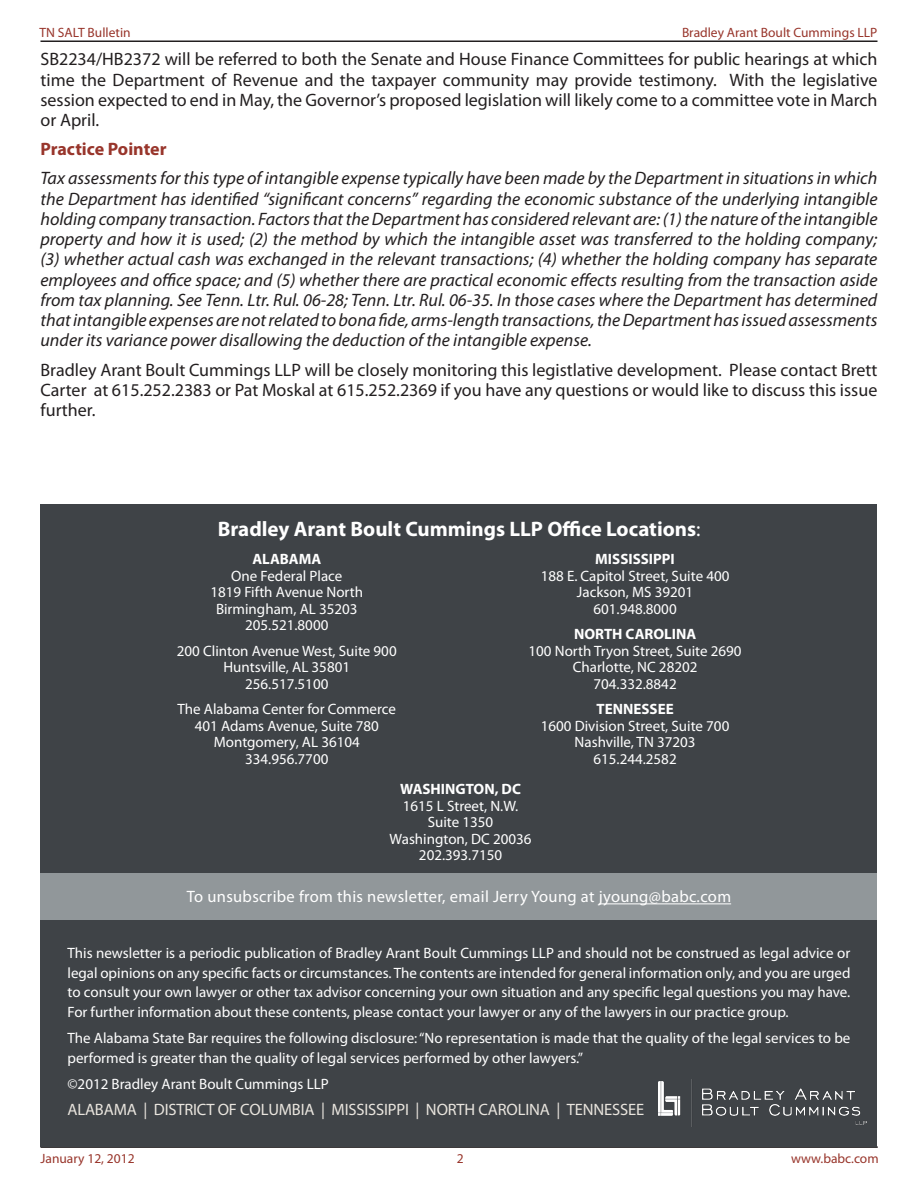
<style>
.page{position:relative;width:918px;height:1188px;background:#fff}
.page>*{position:absolute;margin:0;border:0;box-sizing:border-box;transform-origin:0 0}
.t1{font:700 21px "Myriad Pro";color:#fff}
.t2{font:italic 18px/20.2px "Myriad Pro";color:#231f20;text-align:justify}
.t3{font:18px/20.2px "Myriad Pro";color:#231f20;text-align:justify}
.t4{font:700 18px "Myriad Pro";color:#98352b}
.t5{font:16.5px "Myriad Pro";letter-spacing:.02em;color:#fff}
.t6{font:16.5px "Myriad Pro";letter-spacing:-.01em;color:#e9e5de}
.t7{font:15px/19.5px "Myriad Pro";color:#fff;text-align:justify}
.t8{font:700 15px "Myriad Pro";color:#fff}
.t9{font:13.5px "Myriad Pro";color:#98352b}
.s1{font-weight:400}
</style>
<div class="page">
<div style="left:40px;top:872px;width:838px;height:48px;background:#91979a"></div>
<hr style="left:599px;top:903px;width:132px;height:1px;background:#fff">
<hr style="left:40px;top:40px;width:838px;height:2px;background:#231f20">
<hr style="left:40px;top:1146px;width:838px;height:2px;background:#231f20">
<div style="left:40px;top:920px;width:838px;height:226px;background:#3f4347"></div>
<img style="left:659px;top:1079px;width:207px;height:47px">
<div style="left:40px;top:504px;width:838px;height:368px;background:#3f4347"></div>
<p class="t9" style="left:40px;top:24px;width:93px">TN SALT Bulletin</p>
<p class="t9" style="left:682px;top:24px;width:197px">Bradley Arant Boult Cummings LLP</p>
<p class="t3" style="left:40px;top:49px;width:839px">SB2234/HB2372 will be referred to both the Senate and House Finance Committees for public hearings at which time the Department of Revenue and the taxpayer community may provide testimony. With the legislative session expected to end in May, the Governor’s proposed legislation will likely come to a committee vote in March or April.</p>
<p class="t4" style="left:40px;top:137px;width:128px">Practice Pointer</p>
<p class="t2" style="left:40px;top:168px;width:839px">Tax assessments for this type of intangible expense typically have been made by the Department in situations in which the Department has identified “significant concerns” regarding the economic substance of the underlying intangible holding company transaction. Factors that the Department has considered relevant are: (1) the nature of the intangible property and how it is used; (2) the method by which the intangible asset was transferred to the holding company; (3) whether actual cash was exchanged in the relevant transactions; (4) whether the holding company has separate employees and office space; and (5) whether there are practical economic effects resulting from the transaction aside from tax planning. See Tenn. Ltr. Rul. 06-28; Tenn. Ltr. Rul. 06-35. In those cases where the Department has determined that intangible expenses are not related to bona fide, arms-length transactions, the Department has issued assessments under its variance power disallowing the deduction of the intangible expense.</p>
<p class="t3" style="left:40px;top:359px;width:838px">Bradley Arant Boult Cummings LLP will be closely monitoring this legistlative development. Please contact Brett Carter at 615.252.2383 or Pat Moskal at 615.252.2369 if you have any questions or would like to discuss this issue further.</p>
<p class="t1" style="left:218px;top:515px;width:484px">Bradley Arant Boult Cummings LLP Office Locations<span class="s1">:</span></p>
<p class="t8" style="left:252px;top:550px;width:70px">ALABAMA</p>
<p class="t7" style="left:231px;top:566px;width:113px">One Federal Place</p>
<p class="t7" style="left:210px;top:582px;width:154px">1819 Fifth Avenue North</p>
<p class="t7" style="left:216px;top:599px;width:143px">Birmingham, AL 35203</p>
<p class="t7" style="left:245px;top:615px;width:85px">205.521.8000</p>
<p class="t7" style="left:177px;top:641px;width:221px">200 Clinton Avenue West, Suite 900</p>
<p class="t7" style="left:224px;top:657px;width:128px">Huntsville, AL 35801</p>
<p class="t7" style="left:245px;top:674px;width:85px">256.517.5100</p>
<p class="t7" style="left:178px;top:699px;width:220px">The Alabama Center for Commerce</p>
<p class="t7" style="left:195px;top:716px;width:186px">401 Adams Avenue, Suite 780</p>
<p class="t7" style="left:214px;top:732px;width:148px">Montgomery, AL 36104</p>
<p class="t7" style="left:245px;top:749px;width:85px">334.956.7700</p>
<p class="t8" style="left:595px;top:550px;width:81px">MISSISSIPPI</p>
<p class="t7" style="left:541px;top:566px;width:190px">188 E. Capitol Street, Suite 400</p>
<p class="t7" style="left:577px;top:582px;width:118px">Jackson, MS 39201</p>
<p class="t7" style="left:594px;top:599px;width:85px">601.948.8000</p>
<p class="t8" style="left:574px;top:625px;width:124px">NORTH CAROLINA</p>
<p class="t7" style="left:529px;top:641px;width:215px">100 North Tryon Street, Suite 2690</p>
<p class="t7" style="left:573px;top:657px;width:126px">Charlotte, NC 28202</p>
<p class="t7" style="left:594px;top:674px;width:85px">704.332.8842</p>
<p class="t8" style="left:597px;top:700px;width:79px">TENNESSEE</p>
<p class="t7" style="left:541px;top:716px;width:190px">1600 Division Street, Suite 700</p>
<p class="t7" style="left:575px;top:732px;width:122px">Nashville, TN 37203</p>
<p class="t7" style="left:594px;top:749px;width:85px">615.244.2582</p>
<p class="t8" style="left:400px;top:779px;width:122px">WASHINGTON, DC</p>
<p class="t7" style="left:403px;top:796px;width:117px">1615 L Street, N.W.</p>
<p class="t7" style="left:428px;top:812px;width:67px">Suite 1350</p>
<p class="t7" style="left:390px;top:829px;width:143px">Washington, DC 20036</p>
<p class="t7" style="left:419px;top:845px;width:85px">202.393.7150</p>
<p class="t5" style="left:187px;top:887px;width:546px">To unsubscribe from this newsletter, email Jerry Young at jyoung@babc.com</p>
<p class="t7" style="left:68px;top:943px;width:785px">This newsletter is a periodic publication of Bradley Arant Boult Cummings LLP and should not be construed as legal advice or legal opinions on any specific facts or circumstances. The contents are intended for general information only, and you are urged to consult your own lawyer or other tax advisor concerning your own situation and any specific legal questions you may have.<br>For further information about these contents, please contact your lawyer or any of the lawyers in our practice group.</p>
<p class="t7" style="left:68px;top:1028px;width:784px">The Alabama State Bar requires the following disclosure: “No representation is made that the quality of the legal services to be performed is greater than the quality of legal services performed by other lawyers.”</p>
<p class="t7" style="left:68px;top:1074px;width:263px">©2012 Bradley Arant Boult Cummings LLP</p>
<p class="t6" style="left:68px;top:1099px;width:578px">ALABAMA | DISTRICT OF COLUMBIA | MISSISSIPPI | NORTH CAROLINA | TENNESSEE</p>
<p class="t9" style="left:40px;top:1150px;width:96px">January 12, 2012</p>
<p class="t9" style="left:457px;top:1150px;width:8px">2</p>
<p class="t9" style="left:791px;top:1150px;width:89px">www.babc.com</p>
</div>
